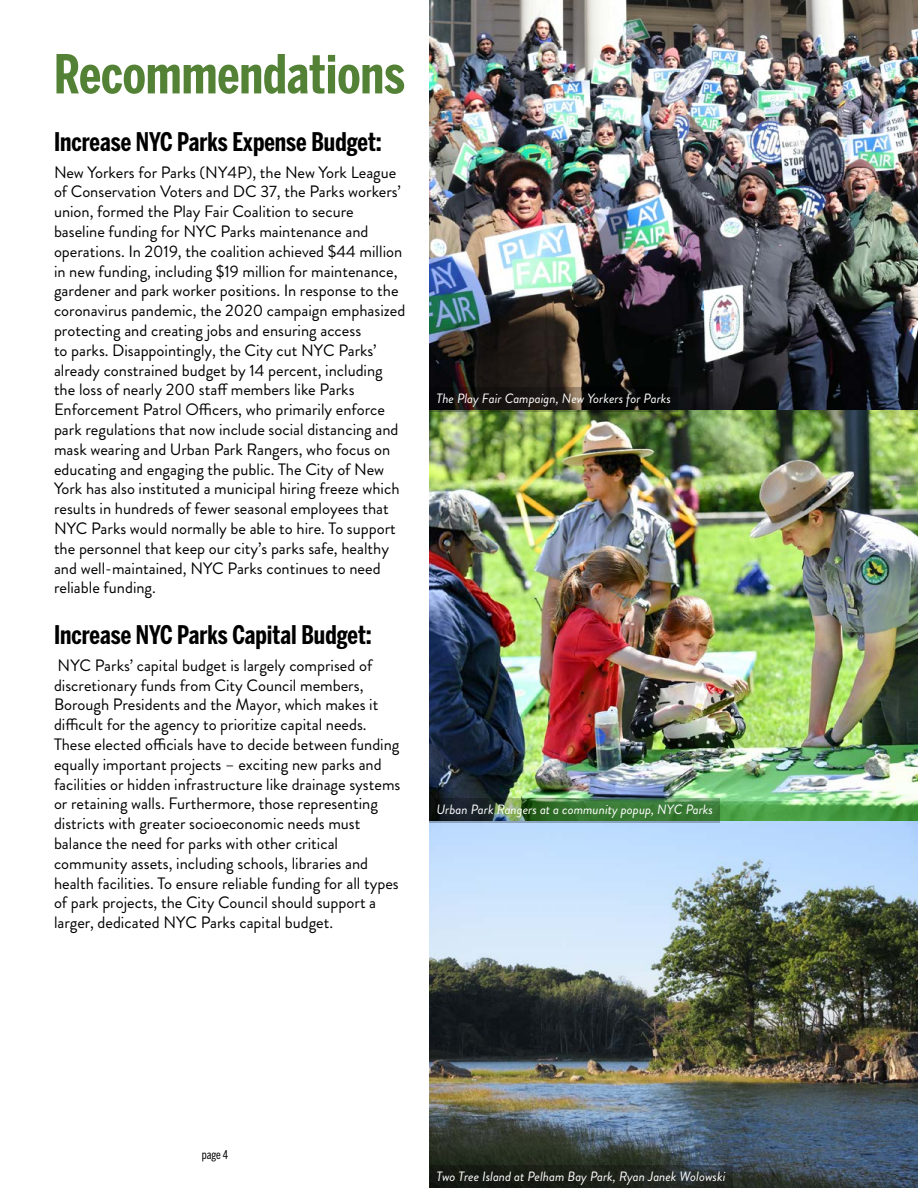
<style>
.page{position:relative;width:918px;height:1188px;background:#fff}
.page>*{position:absolute;margin:0;border:0;box-sizing:border-box;transform-origin:0 0}
.t1{font:700 53.25px "Benton Sans Comp";color:#538135}
.t2{font:700 25.5px "Benton Sans Comp";color:#000}
.t3{font:16.5px/19.8px "Brandon Grotesque";color:#000}
.t4{font:italic 13.5px "Brandon Grotesque";color:#fff}
.t5{font:12px "Benton Sans Comp";color:#000}
</style>
<div class="page">
<img style="left:430px;top:0;width:488px;height:1188px">
<svg style="left:430px;top:1165px;width:302px;height:23px;background:#1c221c"></svg>
<img style="left:430px;top:798px;width:290px;height:25px">
<svg style="left:430px;top:387px;width:248px;height:25px;background:#1b1913"></svg>
<h1 class="t1" style="left:54px;top:43px;width:353px">Recommendations</h1>
<h2 class="t2" style="left:54px;top:127px;width:329px">Increase NYC Parks Expense Budget:</h2>
<p class="t3" style="left:54px;top:162px;width:353px">New Yorkers for Parks (NY4P), the New York League of Conservation Voters and DC 37, the Parks workers’ union, formed the Play Fair Coalition to secure baseline funding for NYC Parks maintenance and operations. In 2019, the coalition achieved $44 million in new funding, including $19 million for maintenance, gardener and park worker positions. In response to the coronavirus pandemic, the 2020 campaign emphasized protecting and creating jobs and ensuring access<br>to parks. Disappointingly, the City cut NYC Parks’ already constrained budget by 14 percent, including the loss of nearly 200 staff members like Parks Enforcement Patrol Officers, who primarily enforce park regulations that now include social distancing and mask wearing and Urban Park Rangers, who focus on educating and engaging the public. The City of New York has also instituted a municipal hiring freeze which results in hundreds of fewer seasonal employees that NYC Parks would normally be able to hire. To support the personnel that keep our city’s parks safe, healthy and well-maintained, NYC Parks continues to need reliable funding.</p>
<h2 class="t2" style="left:54px;top:620px;width:319px">Increase NYC Parks Capital Budget:</h2>
<p class="t3" style="left:54px;top:655px;width:348px">NYC Parks’ capital budget is largely comprised of discretionary funds from City Council members, Borough Presidents and the Mayor, which makes it difficult for the agency to prioritize capital needs.<br>These elected officials have to decide between funding equally important projects – exciting new parks and facilities or hidden infrastructure like drainage systems or retaining walls. Furthermore, those representing districts with greater socioeconomic needs must balance the need for parks with other critical community assets, including schools, libraries and health facilities. To ensure reliable funding for all types of park projects, the City Council should support a larger, dedicated NYC Parks capital budget.</p>
<p class="t4" style="left:437px;top:389px;width:236px">The Play Fair Campaign, New Yorkers for Parks</p>
<p class="t4" style="left:437px;top:800px;width:278px">Urban Park Rangers at a community popup, NYC Parks</p>
<p class="t5" style="left:202px;top:1147px;width:28px">page 4</p>
<p class="t4" style="left:437px;top:1167px;width:290px">Two Tree Island at Pelham Bay Park, Ryan Janek Wolowski</p>
</div>
